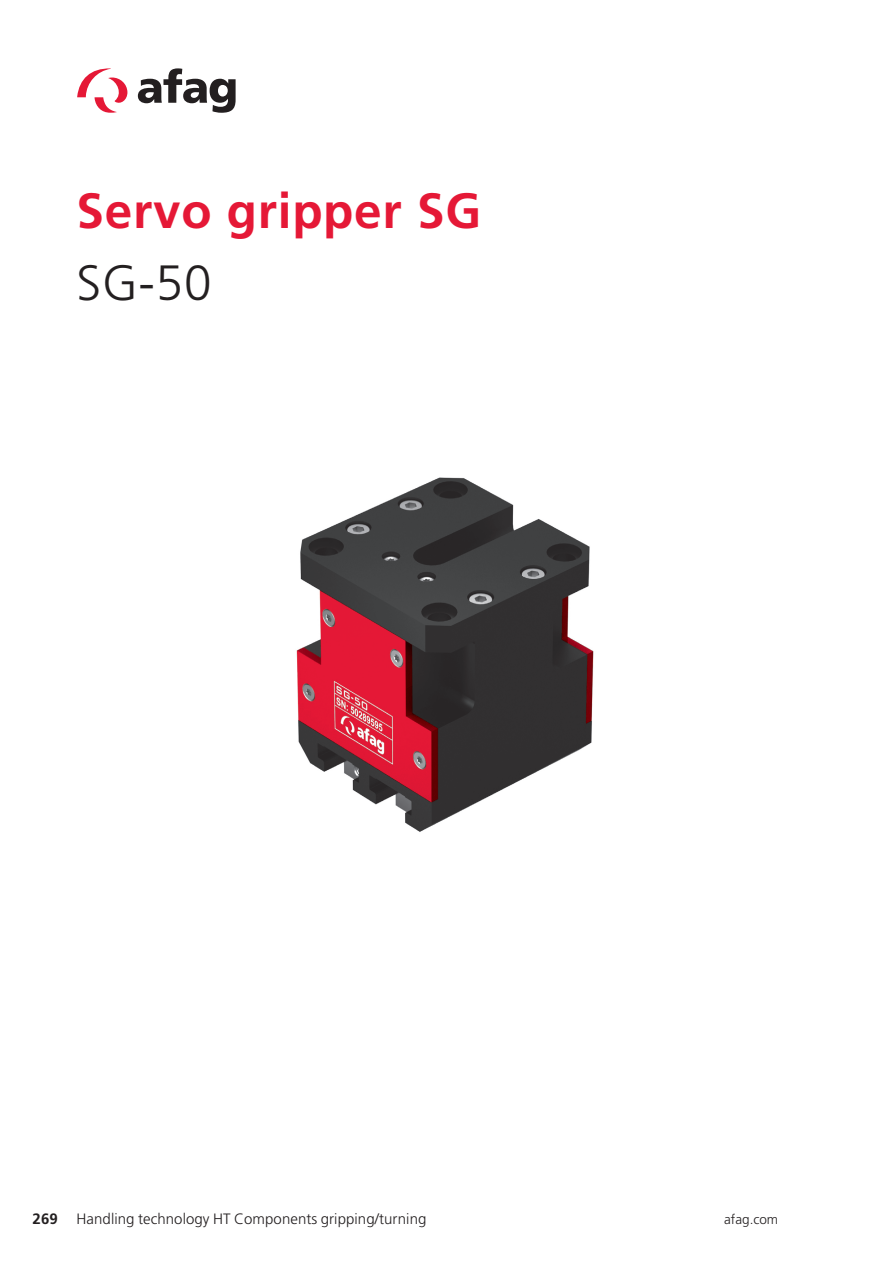
<style>
.page{position:relative;width:893px;height:1263px;background:#fff}
.page>*{position:absolute;margin:0;border:0;box-sizing:border-box;transform-origin:0 0}
.Haupttitel_rot{font:700 49.5px "Frutiger LT Pro";letter-spacing:.015em;color:#e51836}
.Produkttitel{font:300 49.5px "Frutiger LT Pro";color:#231f20}
.Fusszeile{font:300 15px "Frutiger LT Pro";letter-spacing:.005em;color:#231f20}
.t1{font:300 13.5px "Frutiger LT Pro";color:#231f20}
.s1{font-weight:700}
</style>
<div class="page">
<svg style="left:77px;top:68px;width:50px;height:45px"></svg>
<svg style="left:138px;top:68px;width:98px;height:45px"></svg>
<img style="left:296px;top:477px;width:298px;height:355px">
<p class="Haupttitel_rot" style="left:77px;top:181px;width:406px">Servo gripper SG</p>
<p class="Produkttitel" style="left:77px;top:254px;width:136px">SG-50</p>
<p class="Fusszeile" style="left:33px;top:1210px;width:106px"><span class="s1">269</span> $Chapter</p>
<p class="Fusszeile" style="left:77px;top:1210px;width:351px">Handling technology HT Components gripping/turning</p>
<p class="t1" style="left:724px;top:1211px;width:55px">afag.com</p>
</div>
